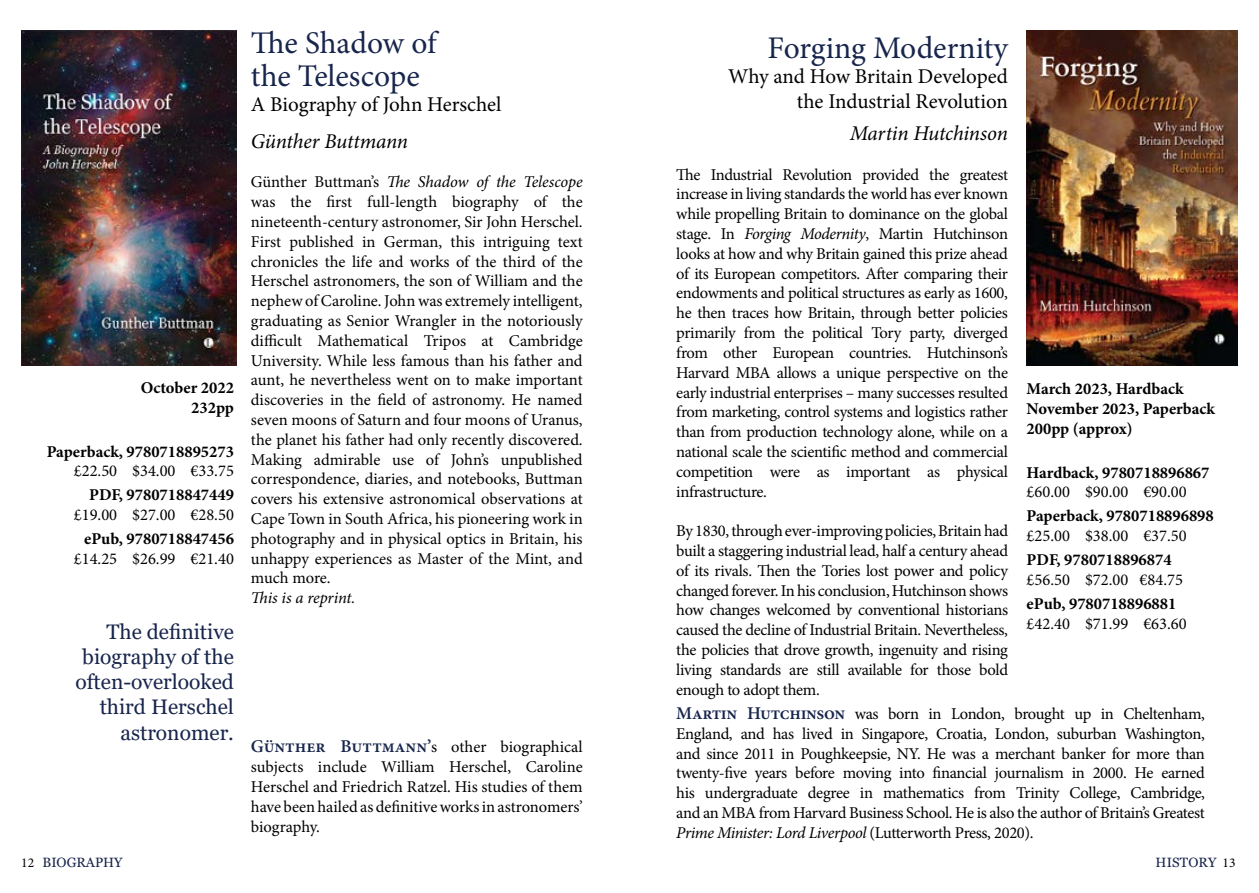
<style>
.page{position:relative;width:1259px;height:893px;background:#fff}
.page>*{position:absolute;margin:0;border:0;box-sizing:border-box;transform-origin:0 0}
.t1{font:31.5px/33px "Minion Pro";letter-spacing:-.005em;color:#18254c}
.t2{font:21px/25.2px "Minion Pro";letter-spacing:-.01em;color:#000;text-align:right}
.t3{font:21px/25.2px "Georgia";color:#18254c;text-align:right}
.t4{font:italic 21px "Minion Pro";letter-spacing:-.015em;color:#000}
.t5{font:16.5px/19.8px "Minion Pro";letter-spacing:-.01em;color:#000;text-align:justify}
.t6{font:700 16.5px/19.8px "Minion Pro";color:#000;text-align:right}
.t7{font:italic 16.5px "Minion Pro";letter-spacing:-.005em;color:#000}
.t8{font:13.5px "Georgia";color:#18254c}
.t9{font:13.5px "Minion Pro";color:#000}
.s1{font-style:italic}
.s2{font-weight:600;font-size:18px;color:#18254c}
</style>
<div class="page">
<img style="left:21px;top:30px;width:215px;height:336px">
<img style="left:1026px;top:30px;width:211px;height:335px">
<h1 class="t1" style="left:251px;top:27px;width:187px">The Shadow of the Telescope</h1>
<p class="t2" style="left:251px;top:92px;width:252px">A Biography of John Herschel</p>
<p class="t4" style="left:251px;top:127px;width:159px">Günther Buttmann</p>
<p class="t5" style="left:251px;top:172px;width:333px">Günther Buttman’s <span class="s1">The Shadow of the Telescope </span>was the first full-length biography of the nineteenth-century astronomer, Sir John Herschel.<br>First published in German, this intriguing text chronicles the life and works of the third of the Herschel astronomers, the son of William and the nephew of Caroline. John was extremely intelligent, graduating as Senior Wrangler in the notoriously difficult Mathematical Tripos at Cambridge University. While less famous than his father and aunt, he nevertheless went on to make important discoveries in the field of astronomy. He named seven moons of Saturn and four moons of Uranus, the planet his father had only recently discovered.<br>Making admirable use of John’s unpublished correspondence, diaries, and notebooks, Buttman covers his extensive astronomical observations at Cape Town in South Africa, his pioneering work in photography and in physical optics in Britain, his unhappy experiences as Master of the Mint, and much more.</p>
<p class="t7" style="left:251px;top:587px;width:106px">This is a reprint.</p>
<h1 class="t1" style="left:767px;top:32px;width:242px">Forging Modernity</h1>
<p class="t2" style="left:728px;top:64px;width:281px">Why and How Britain Developed the Industrial Revolution</p>
<p class="t4" style="left:850px;top:119px;width:160px">Martin Hutchinson</p>
<p class="t5" style="left:676px;top:165px;width:333px">The Industrial Revolution provided the greatest increase in living standards the world has ever known while propelling Britain to dominance on the global stage. In <span class="s1">Forging Modernity</span>, Martin Hutchinson looks at how and why Britain gained this prize ahead of its European competitors. After comparing their endowments and political structures as early as 1600, he then traces how Britain, through better policies primarily from the political Tory party, diverged from other European countries. Hutchinson’s Harvard MBA allows a unique perspective on the early industrial enterprises – many successes resulted from marketing, control systems and logistics rather than from production technology alone, while on a national scale the scientific method and commercial competition were as important as physical infrastructure.</p>
<p class="t5" style="left:676px;top:521px;width:333px">By 1830, through ever-improving policies, Britain had built a staggering industrial lead, half a century ahead of its rivals. Then the Tories lost power and policy changed forever. In his conclusion, Hutchinson shows how changes welcomed by conventional historians caused the decline of Industrial Britain. Nevertheless, the policies that drove growth, ingenuity and rising living standards are still available for those bold enough to adopt them.</p>
<p class="t6" style="left:141px;top:377px;width:95px">October 2022<br>232pp</p>
<p class="t6" style="left:47px;top:441px;width:189px">Paperback, 9780718895273</p>
<p class="t5" style="left:74px;top:461px;width:162px">£22.50 $34.00 €33.75</p>
<p class="t6" style="left:89px;top:485px;width:146px">PDF, 9780718847449</p>
<p class="t5" style="left:74px;top:505px;width:162px">£19.00 $27.00 €28.50</p>
<p class="t6" style="left:84px;top:529px;width:151px">ePub, 9780718847456</p>
<p class="t5" style="left:74px;top:549px;width:162px">£14.25 $26.99 €21.40</p>
<p class="t6" style="left:1026px;top:379px;width:190px;text-align:left">March 2023, Hardback<br>November 2023, Paperback<br>200pp (approx)</p>
<p class="t6" style="left:1026px;top:462px;width:184px">Hardback, 9780718896867</p>
<p class="t5" style="left:1026px;top:482px;width:162px">£60.00 $90.00 €90.00</p>
<p class="t6" style="left:1026px;top:506px;width:189px">Paperback, 9780718896898</p>
<p class="t5" style="left:1026px;top:526px;width:162px">£25.00 $38.00 €37.50</p>
<p class="t6" style="left:1026px;top:550px;width:146px">PDF, 9780718896874</p>
<p class="t5" style="left:1026px;top:570px;width:158px">£56.50 $72.00 €84.75</p>
<p class="t6" style="left:1026px;top:594px;width:151px">ePub, 9780718896881</p>
<p class="t5" style="left:1026px;top:614px;width:162px">£42.40 $71.99 €63.60</p>
<p class="t3" style="left:75px;top:619px;width:160px">The definitive biography of the often-overlooked third Herschel astronomer.</p>
<p class="t5" style="left:676px;top:704px;width:530px"><span class="s2">Martin Hutchinson</span> was born in London, brought up in Cheltenham, England, and has lived in Singapore, Croatia, London, suburban Washington, and since 2011 in Poughkeepsie, NY. He was a merchant banker for more than twenty-five years before moving into financial journalism in 2000. He earned his undergraduate degree in mathematics from Trinity College, Cambridge, and an MBA from Harvard Business School. He is also the author of Britain’s Greatest <span class="s1">Prime Minister: Lord Liverpool</span> (Lutterworth Press, 2020).</p>
<p class="t8" style="left:1155px;top:854px;width:21px">Histor</p>
<p class="t8" style="left:1208px;top:854px;width:10px">y</p>
<p class="t5" style="left:251px;top:737px;width:333px"><span class="s2">Günther Buttmann’</span>s other biographical subjects include William Herschel, Caroline Herschel and Friedrich Ratzel. His studies of them have been hailed as definitive works in astronomers’ biography.</p>
<p class="t8" style="left:43px;top:854px;width:82px">BIOGRAPHY</p>
<p class="t9" style="left:21px;top:853px;width:14px">12</p>
<p class="t9" style="left:1222px;top:853px;width:14px">13</p>
</div>
